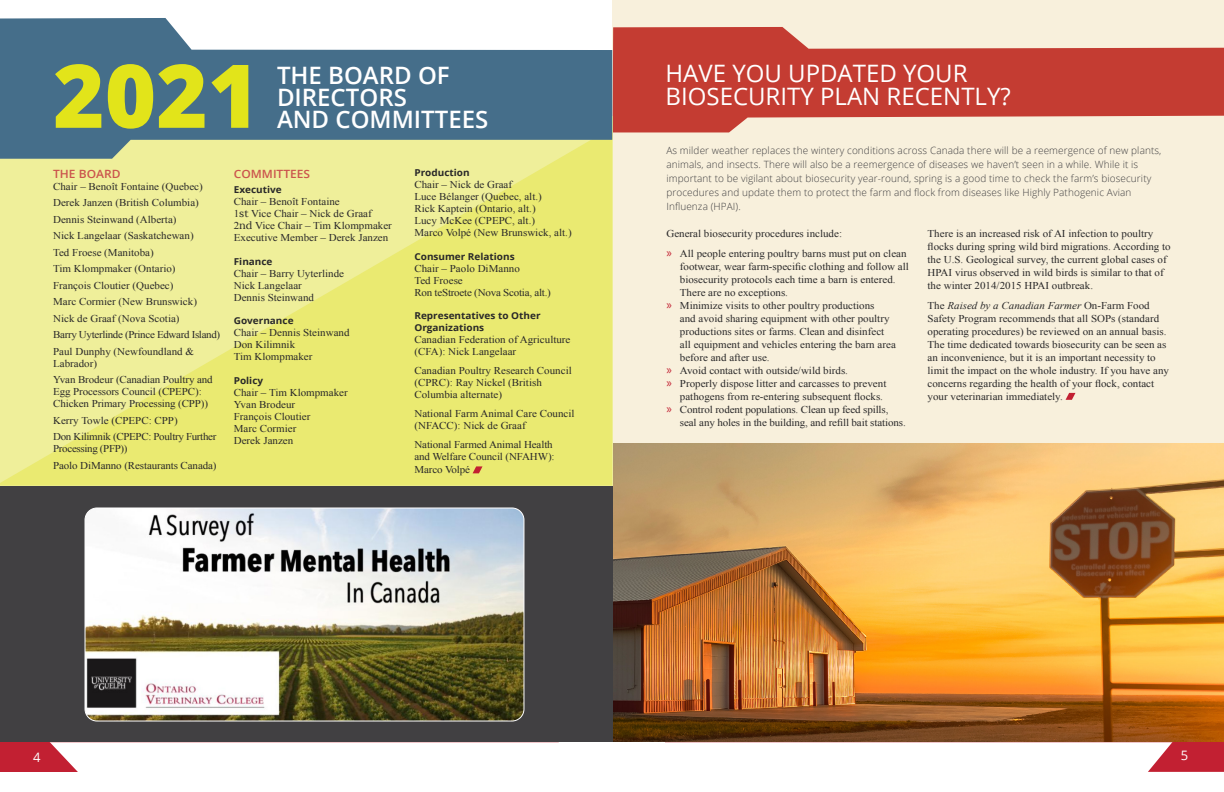
<style>
.page{position:relative;width:1224px;height:792px;background:#fff}
.page>*{position:absolute;margin:0;border:0;box-sizing:border-box;transform-origin:0 0}
.White_heading_1{font:800 88px "Open Sans";color:#e2e41a}
.White_heading_1-2{font:24px/23px "Open Sans";color:#fff}
.White_heading_1-3{font:600 24px/22px "Open Sans";color:#fff}
.t1{font:13px "Open Sans";color:#fff}
.Heading_2{font:600 11.4px "Open Sans";color:#cb544d;scale:1.05 1}
.Body{font:10.4px/13px "Times New Roman";color:#292829;scale:1.05 1}
.Body-2{font:10.4px/12px "Times New Roman";letter-spacing:-.03em;color:#292829;scale:1.05 1}
.Body-3{font:10.4px "Times New Roman";letter-spacing:-.02em;color:#292829;scale:1.05 1}
.Intro{font:300 10px/14px "Open Sans";letter-spacing:.01em;color:#414042}
.Heading_3{font:700 9.5px/12px "Open Sans";color:#292829;scale:1.05 1}
.s1{font-family:"Lora"}
.s2{font-family:"Myriad Pro";font-size:13px;color:#c22032}
.s3{font-style:italic}
</style>
<div class="page">
<svg style="left:1148px;top:743px;width:76px;height:29px;background:#cb4352"></svg>
<hr style="left:0;top:742px;width:559px;height:1px;background:#c22032">
<svg style="left:0;top:742px;width:78px;height:30px"></svg>
<hr style="left:665px;top:742px;width:559px;height:1px;background:#c22032">
<div style="left:613px;top:0;width:611px;height:742px;background:#f8f0dc"></div>
<svg style="left:613px;top:27px;width:611px;height:105px;fill:#c43c32"></svg>
<svg style="left:1066px;top:393px;width:9px;height:7px"></svg>
<img style="left:613px;top:444px;width:611px;height:298px">
<svg style="left:0;top:159px;width:612px;height:327px;background:#ecec83"></svg>
<div style="left:0;top:486px;width:612px;height:256px;background:#414042"></div>
<svg style="left:0;top:18px;width:612px;height:141px;fill:#456e8a"></svg>
<svg style="left:473px;top:466px;width:10px;height:7px"></svg>
<img style="left:85px;top:508px;width:439px;height:212px">
<div style="left:85px;top:508px;width:439px;height:214px;border:1px solid #fff;border-radius:12px"></div>
<p class="White_heading_1" style="left:53px;top:29px;width:208px">2021</p>
<p class="White_heading_1-3" style="left:277px;top:64px;width:213px">THE BOARD OF<br>DIRECTORS<br>AND COMMITTEES</p>
<p class="Heading_2" style="left:53px;top:166px;width:66px">THE BOARD</p>
<p class="Body" style="left:53px;top:180px;width:144px">Chair – Benoît Fontaine (Quebec)</p>
<p class="Body" style="left:53px;top:196px;width:140px">Derek Janzen (British Columbia)</p>
<p class="Body" style="left:53px;top:213px;width:119px">Dennis Steinwand (Alberta)</p>
<p class="Body" style="left:53px;top:229px;width:135px">Nick Langelaar (Saskatchewan)</p>
<p class="Body" style="left:53px;top:246px;width:97px">Ted Froese (Manitoba)</p>
<p class="Body" style="left:53px;top:262px;width:118px">Tim Klompmaker (Ontario)</p>
<p class="Body" style="left:53px;top:279px;width:116px">François Cloutier (Quebec)</p>
<p class="Body" style="left:53px;top:295px;width:139px">Marc Cormier (New Brunswick)</p>
<p class="Body" style="left:53px;top:312px;width:122px">Nick de Graaf (Nova Scotia)</p>
<p class="Body-2" style="left:53px;top:329px;width:161px">Barry Uyterlinde (Prince Edward Island)</p>
<p class="Body" style="left:53px;top:345px;width:136px;line-height:12px">Paul Dunphy (Newfoundland &amp;<br>Labrador)</p>
<p class="Body" style="left:53px;top:374px;width:154px;line-height:12px">Yvan Brodeur (Canadian Poultry and<br>Egg Processors Council (CPEPC):<br>Chicken Primary Processing (CPP))</p>
<p class="Body" style="left:53px;top:414px;width:120px">Kerry Towle (CPEPC: CPP)</p>
<p class="Body-2" style="left:53px;top:431px;width:157px">Don Kilimnik (CPEPC: Poultry Further<br>Processing (PFP))</p>
<p class="Body" style="left:53px;top:459px;width:157px">Paolo DiManno (Restaurants Canada)</p>
<p class="Heading_2" style="left:234px;top:166px;width:74px">COMMITTEES</p>
<p class="Heading_3" style="left:234px;top:184px;width:47px">Executive</p>
<p class="Body" style="left:234px;top:195px;width:102px">Chair – Benoît Fontaine</p>
<p class="Body" style="left:234px;top:207px;width:133px">1<span class="s1">st</span> Vice Chair – Nick de Graaf</p>
<p class="Body" style="left:234px;top:219px;width:152px">2<span class="s1">nd</span> Vice Chair – Tim Klompmaker</p>
<p class="Body" style="left:234px;top:231px;width:149px">Executive Member – Derek Janzen</p>
<p class="Heading_3" style="left:234px;top:255px;width:38px">Finance</p>
<p class="Body" style="left:234px;top:267px;width:107px">Chair – Barry Uyterlinde</p>
<p class="Body" style="left:234px;top:279px;width:66px">Nick Langelaar</p>
<p class="Body" style="left:234px;top:291px;width:78px">Dennis Steinwand</p>
<p class="Heading_3" style="left:234px;top:315px;width:58px">Governance</p>
<p class="Body" style="left:234px;top:326px;width:112px">Chair – Dennis Steinwand</p>
<p class="Body" style="left:234px;top:338px;width:60px">Don Kilimnik</p>
<p class="Body" style="left:234px;top:350px;width:76px">Tim Klompmaker</p>
<p class="Heading_3" style="left:234px;top:374px;width:30px">Policy</p>
<p class="Body" style="left:234px;top:386px;width:110px">Chair – Tim Klompmaker</p>
<p class="Body" style="left:234px;top:398px;width:60px">Yvan Brodeur</p>
<p class="Body" style="left:234px;top:410px;width:75px">François Cloutier</p>
<p class="Body" style="left:234px;top:422px;width:61px">Marc Cormier</p>
<p class="Body" style="left:234px;top:434px;width:58px">Derek Janzen</p>
<p class="Heading_3" style="left:414px;top:167px;width:54px">Production</p>
<p class="Body" style="left:414px;top:178px;width:95px">Chair – Nick de Graaf</p>
<p class="Body" style="left:414px;top:190px;width:123px">Luce Bélanger (Quebec, alt.)</p>
<p class="Body" style="left:414px;top:202px;width:117px">Rick Kaptein (Ontario, alt.)</p>
<p class="Body" style="left:414px;top:214px;width:116px">Lucy McKee (CPEPC, alt.)</p>
<p class="Body" style="left:414px;top:226px;width:151px">Marco Volpé (New Brunswick, alt.)</p>
<p class="Heading_3" style="left:414px;top:250px;width:97px">Consumer Relations</p>
<p class="Body" style="left:414px;top:262px;width:102px">Chair – Paolo DiManno</p>
<p class="Body" style="left:414px;top:274px;width:48px">Ted Froese</p>
<p class="Body-3" style="left:414px;top:285px;width:132px">Ron teStroete (Nova Scotia, alt.)</p>
<p class="Heading_3" style="left:414px;top:310px;width:122px">Representatives to Other<br>Organizations</p>
<p class="Body" style="left:414px;top:334px;width:150px;line-height:12px">Canadian Federation of Agriculture (CFA): Nick Langelaar</p>
<p class="Body" style="left:414px;top:365px;width:151px;line-height:12px">Canadian Poultry Research Council (CPRC): Ray Nickel (British<br>Columbia alternate)</p>
<p class="Body" style="left:414px;top:408px;width:154px;line-height:12px">National Farm Animal Care Council (NFACC): Nick de Graaf</p>
<p class="Body" style="left:414px;top:439px;width:135px;line-height:12px">National Farmed Animal Health and Welfare Council (NFAHW):</p>
<p class="Body" style="left:414px;top:463px;width:54px">Marco Volpé</p>
<p class="White_heading_1-2" style="left:666px;top:61px;width:347px">HAVE YOU UPDATED YOUR<br>BIOSECURITY PLAN RECENTLY?</p>
<p class="Intro" style="left:666px;top:143px;width:497px">As milder weather replaces the wintery conditions across Canada there will be a reemergence of new plants, animals, and insects. There will also be a reemergence of diseases we haven’t seen in a while. While it is important to be vigilant about biosecurity year-round, spring is a good time to check the farm’s biosecurity procedures and update them to protect the farm and flock from diseases like Highly Pathogenic Avian Influenza (HPAI).</p>
<p class="Body" style="left:666px;top:227px;width:169px">General biosecurity procedures include:</p>
<p class="Body" style="left:680px;top:247px;width:220px;text-indent:-14px"><span class="s2">»</span> All people entering poultry barns must put on clean footwear, wear farm-specific clothing and follow all biosecurity protocols each time a barn is entered.<br>There are no exceptions.</p>
<p class="Body" style="left:680px;top:299px;width:207px;text-indent:-14px"><span class="s2">»</span> Minimize visits to other poultry productions<br>and avoid sharing equipment with other poultry productions sites or farms. Clean and disinfect all equipment and vehicles entering the barn area before and after use.</p>
<p class="Body" style="left:666px;top:364px;width:175px"><span class="s2">»</span> Avoid contact with outside/wild birds.</p>
<p class="Body" style="left:680px;top:377px;width:198px;text-indent:-14px"><span class="s2">»</span> Properly dispose litter and carcasses to prevent pathogens from re-entering subsequent flocks.</p>
<p class="Body" style="left:680px;top:403px;width:217px;text-indent:-14px"><span class="s2">»</span> Control rodent populations. Clean up feed spills, seal any holes in the building, and refill bait stations.</p>
<p class="Body" style="left:928px;top:227px;width:233px">There is an increased risk of AI infection to poultry flocks during spring wild bird migrations. According to the U.S. Geological survey, the current global cases of HPAI virus observed in wild birds is similar to that of the winter 2014/2015 HPAI outbreak.</p>
<p class="Body" style="left:928px;top:299px;width:232px">The <span class="s3">Raised by a Canadian Farmer</span> On-Farm Food Safety Program recommends that all SOPs (standard operating procedures) be reviewed on an annual basis.<br>The time dedicated towards biosecurity can be seen as an inconvenience, but it is an important necessity to limit the impact on the whole industry. If you have any concerns regarding the health of your flock, contact your veterinarian immediately.</p>
<p class="t1" style="left:33px;top:749px;width:9px">4</p>
<p class="t1" style="left:1181px;top:747px;width:9px">5</p>
</div>
